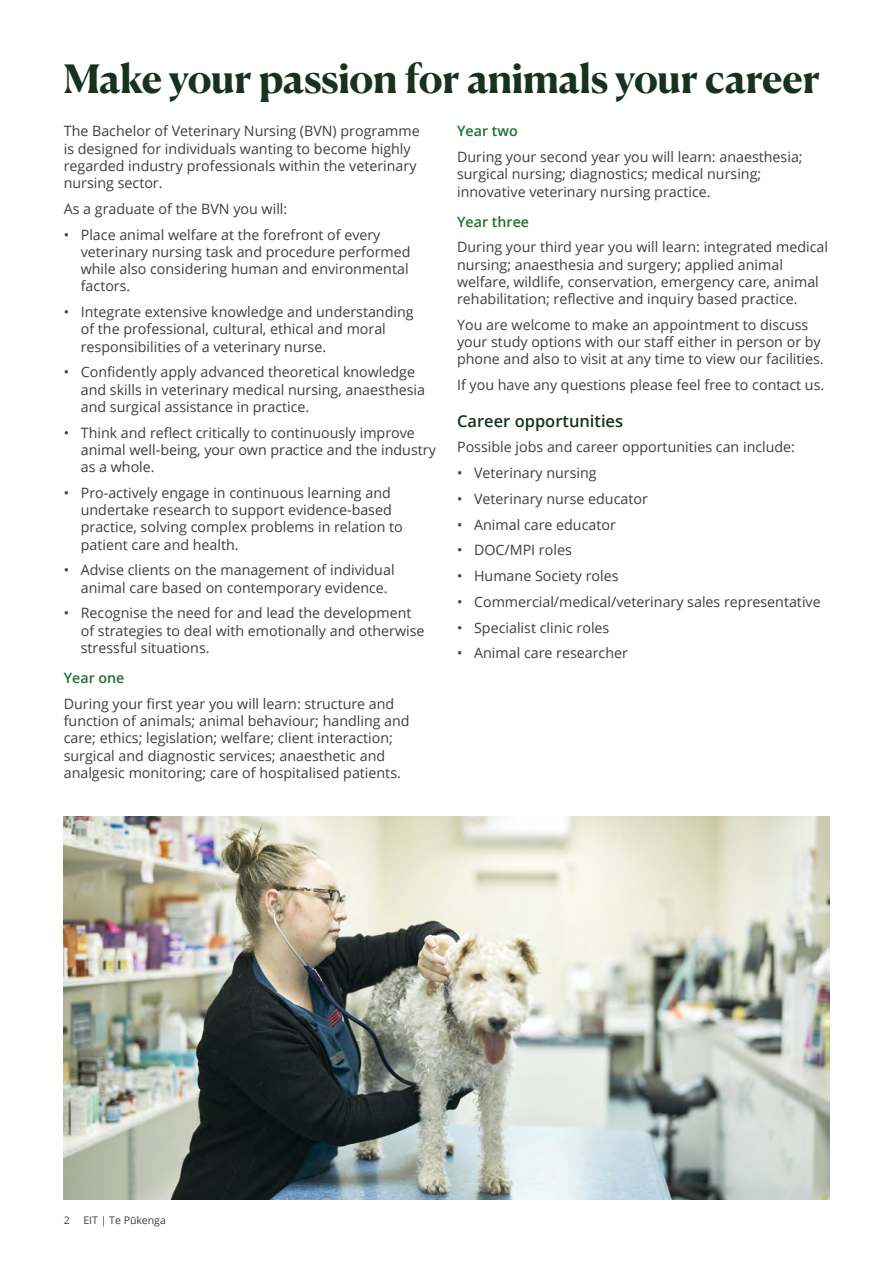
<style>
.page{position:relative;width:893px;height:1263px;background:#fff}
.page>*{position:absolute;margin:0;border:0;box-sizing:border-box;transform-origin:0 0}
.t1{font:700 39px "Canela Deck";letter-spacing:-.01em;color:#183121}
.t2{font:600 16.5px "Open Sans";color:#183121}
.t3{font:14.25px/17.2px "Open Sans";color:#3e3e3f}
.t4{font:600 14.25px "Open Sans";color:#216e31}
.t5{font:10.5px "Open Sans";color:#3e3e3f}
</style>
<div class="page">
<img style="left:64px;top:816px;width:765px;height:383px">
<h1 class="t1" style="left:64px;top:45px;width:758px">Make your passion for animals your career</h1>
<p class="t3" style="left:64px;top:122px;width:357px">The Bachelor of Veterinary Nursing (BVN) programme is designed for individuals wanting to become highly regarded industry professionals within the veterinary nursing sector.</p>
<p class="t3" style="left:64px;top:200px;width:225px">As a graduate of the BVN you will:</p>
<p class="t3" style="left:81px;top:225px;width:331px;text-indent:-17px">• Place animal welfare at the forefront of every veterinary nursing task and procedure performed while also considering human and environmental factors.</p>
<p class="t3" style="left:81px;top:303px;width:334px;text-indent:-17px">• Integrate extensive knowledge and understanding of the professional, cultural, ethical and moral responsibilities of a veterinary nurse.</p>
<p class="t3" style="left:81px;top:363px;width:346px;text-indent:-17px">• Confidently apply advanced theoretical knowledge and skills in veterinary medical nursing, anaesthesia and surgical assistance in practice.</p>
<p class="t3" style="left:81px;top:423px;width:357px;text-indent:-17px">• Think and reflect critically to continuously improve animal well-being, your own practice and the industry as a whole.</p>
<p class="t3" style="left:81px;top:484px;width:324px;text-indent:-17px">• Pro-actively engage in continuous learning and undertake research to support evidence-based practice, solving complex problems in relation to patient care and health.</p>
<p class="t3" style="left:81px;top:561px;width:315px;text-indent:-17px">• Advise clients on the management of individual animal care based on contemporary evidence.</p>
<p class="t3" style="left:81px;top:604px;width:345px;text-indent:-17px">• Recognise the need for and lead the development of strategies to deal with emotionally and otherwise stressful situations.</p>
<p class="t4" style="left:64px;top:668px;width:62px">Year one</p>
<p class="t3" style="left:64px;top:694px;width:347px">During your first year you will learn: structure and function of animals; animal behaviour; handling and care; ethics; legislation; welfare; client interaction; surgical and diagnostic services; anaesthetic and analgesic monitoring; care of hospitalised patients.</p>
<p class="t4" style="left:457px;top:121px;width:62px">Year two</p>
<p class="t3" style="left:457px;top:148px;width:347px">During your second year you will learn: anaesthesia; surgical nursing; diagnostics; medical nursing; innovative veterinary nursing practice.</p>
<p class="t4" style="left:457px;top:212px;width:73px">Year three</p>
<p class="t3" style="left:457px;top:238px;width:372px">During your third year you will learn: integrated medical nursing; anaesthesia and surgery; applied animal welfare, wildlife, conservation, emergency care, animal rehabilitation; reflective and inquiry based practice.</p>
<p class="t3" style="left:457px;top:316px;width:368px">You are welcome to make an appointment to discuss your study options with our staff either in person or by phone and also to visit at any time to view our facilities.</p>
<p class="t3" style="left:457px;top:376px;width:369px">If you have any questions please feel free to contact us.</p>
<p class="t2" style="left:457px;top:409px;width:168px">Career opportunities</p>
<p class="t3" style="left:457px;top:438px;width:339px">Possible jobs and career opportunities can include:</p>
<p class="t3" style="left:457px;top:464px;width:141px">• Veterinary nursing</p>
<p class="t3" style="left:457px;top:490px;width:192px">• Veterinary nurse educator</p>
<p class="t3" style="left:457px;top:515px;width:160px">• Animal care educator</p>
<p class="t3" style="left:457px;top:541px;width:116px">• DOC/MPI roles</p>
<p class="t3" style="left:457px;top:567px;width:163px">• Humane Society roles</p>
<p class="t3" style="left:457px;top:593px;width:365px">• Commercial/medical/veterinary sales representative</p>
<p class="t3" style="left:457px;top:618px;width:154px">• Specialist clinic roles</p>
<p class="t3" style="left:457px;top:644px;width:172px">• Animal care researcher</p>
<p class="t5" style="left:64px;top:1213px;width:8px">2</p>
<p class="t5" style="left:83px;top:1213px;width:84px">EIT | Te Pūkenga</p>
</div>
